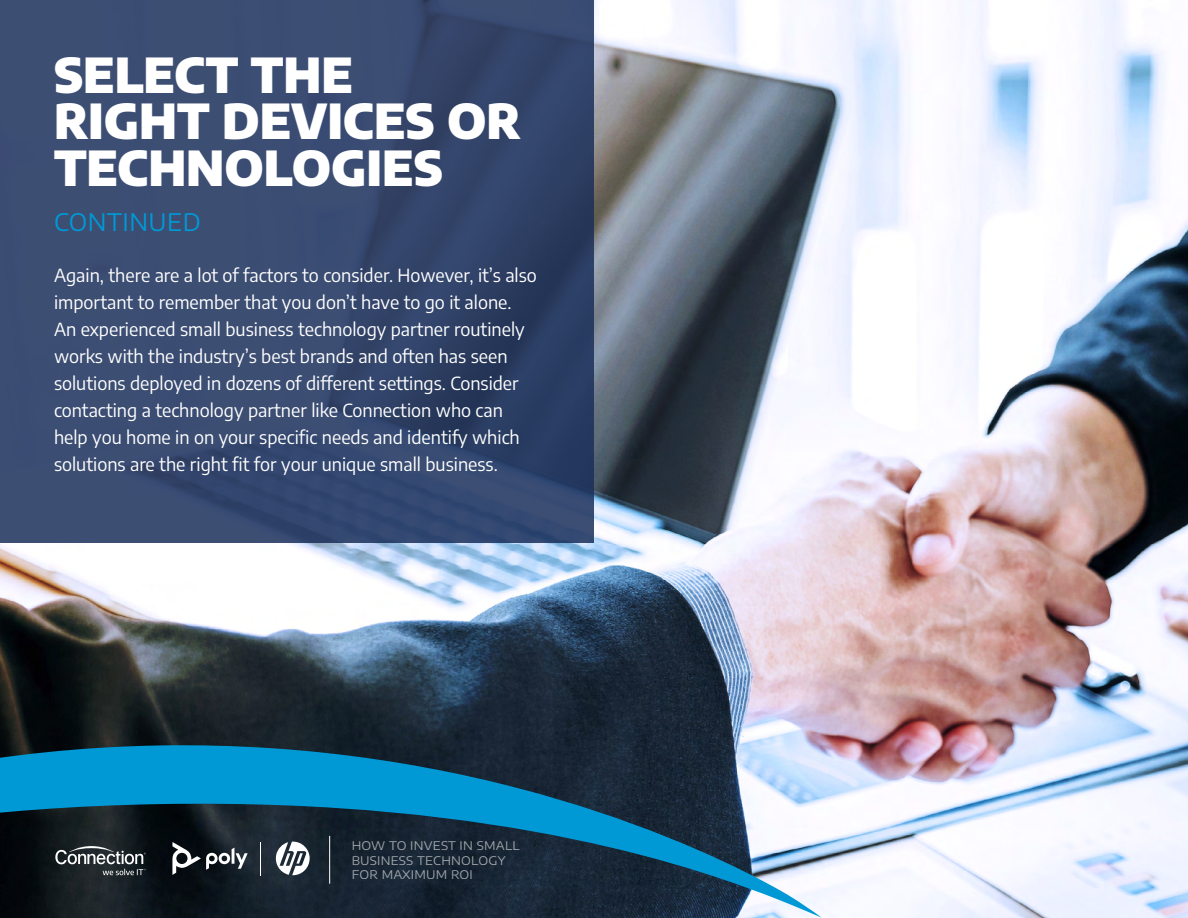
<style>
.page{position:relative;width:1188px;height:918px;background:#fff}
.page>*{position:absolute;margin:0;border:0;box-sizing:border-box;transform-origin:0 0}
.t1{font:900 48px/46.5px "Encode Sans";color:#fff}
.t2{font:24px "Encode Sans Semi Expanded";letter-spacing:.02em;color:#0099d6}
.t3{font:18px/27px "Encode Sans";color:#fff}
.t4{font:11.85px/14.2px "Encode Sans Expanded";letter-spacing:.02em;color:#fff}
</style>
<div class="page">
<img style="left:0;top:0;width:1188px;height:918px">
<svg style="left:0;top:0;width:594px;height:543px;background:#37486e"></svg>
<svg style="left:0;top:740px;width:822px;height:178px;background:#22526b"></svg>
<hr style="left:329px;top:836px;width:1px;height:48px;background:#fff">
<svg style="left:172px;top:842px;width:76px;height:33px"></svg>
<svg style="left:274px;top:841px;width:36px;height:34px"></svg>
<hr style="left:261px;top:842px;width:1px;height:33px;background:#fff">
<svg style="left:55px;top:846px;width:91px;height:29px;background:#4a5053"></svg>
<h1 class="t1" style="left:54px;top:48px;width:468px">SELECT THE<br>RIGHT DEVICES OR<br>TECHNOLOGIES</h1>
<h2 class="t2" style="left:54px;top:205px;width:148px">CONTINUED</h2>
<p class="t3" style="left:54px;top:261px;width:484px">Again, there are a lot of factors to consider. However, it’s also important to remember that you don’t have to go it alone.<br>An experienced small business technology partner routinely works with the industry’s best brands and often has seen solutions deployed in dozens of different settings. Consider contacting a technology partner like Connection who can help you home in on your specific needs and identify which solutions are the right fit for your unique small business.</p>
<p class="t4" style="left:352px;top:838px;width:170px">HOW TO INVEST IN SMALL<br>BUSINESS TECHNOLOGY<br>FOR MAXIMUM ROI</p>
</div>
